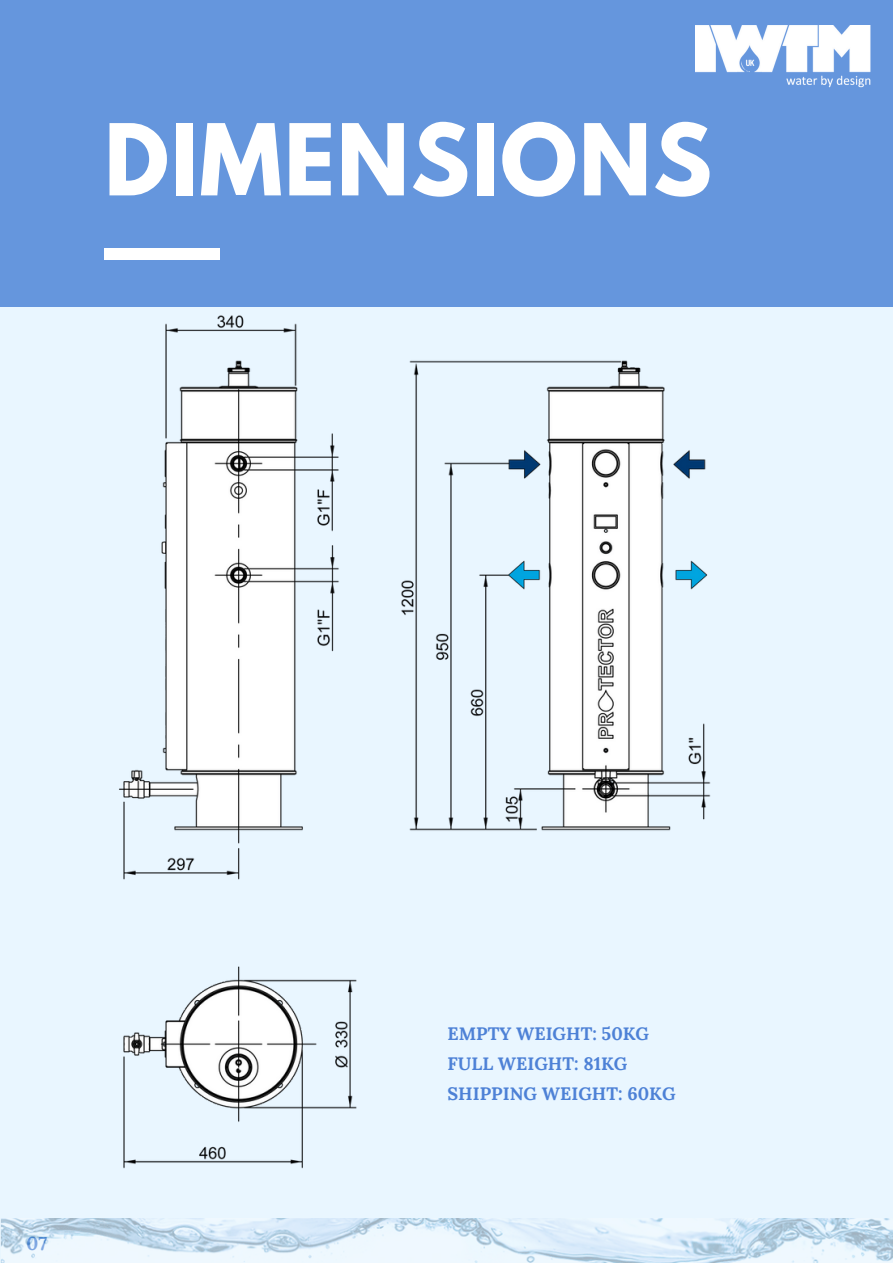
<style>
.page{position:relative;width:893px;height:1264px;background:#fff}
.page>*{position:absolute;margin:0;border:0;box-sizing:border-box;transform-origin:0 0}
.t1{font:700 87.6px "League Spartan";letter-spacing:.02em;color:#fff}
.t2{font:700 18.75px "Lora";color:#4881d6}
.t3{font:700 18px/30.3px "Lora";color:#4d81d6}
</style>
<div class="page">
<div style="left:0;top:0;width:892px;height:1262px;background:#e9f6ff"></div>
<div style="left:0;top:0;width:892px;height:307px;background:#6596dd"></div>
<div style="left:104px;top:249px;width:116px;height:11px;background:#fff"></div>
<img style="left:119px;top:315px;width:592px;height:854px">
<img style="left:695px;top:25px;width:176px;height:63px">
<img style="left:1px;top:1218px;width:891px;height:44px">
<h1 class="t1" style="left:104px;top:116px;width:609px">DIMENSIONS</h1>
<p class="t2" style="left:26px;top:1231px;width:23px">07</p>
<p class="t3" style="left:447px;top:1017px;width:229px">EMPTY WEIGHT: 50KG<br>FULL WEIGHT: 81KG<br>SHIPPING WEIGHT: 60KG</p>
</div>
